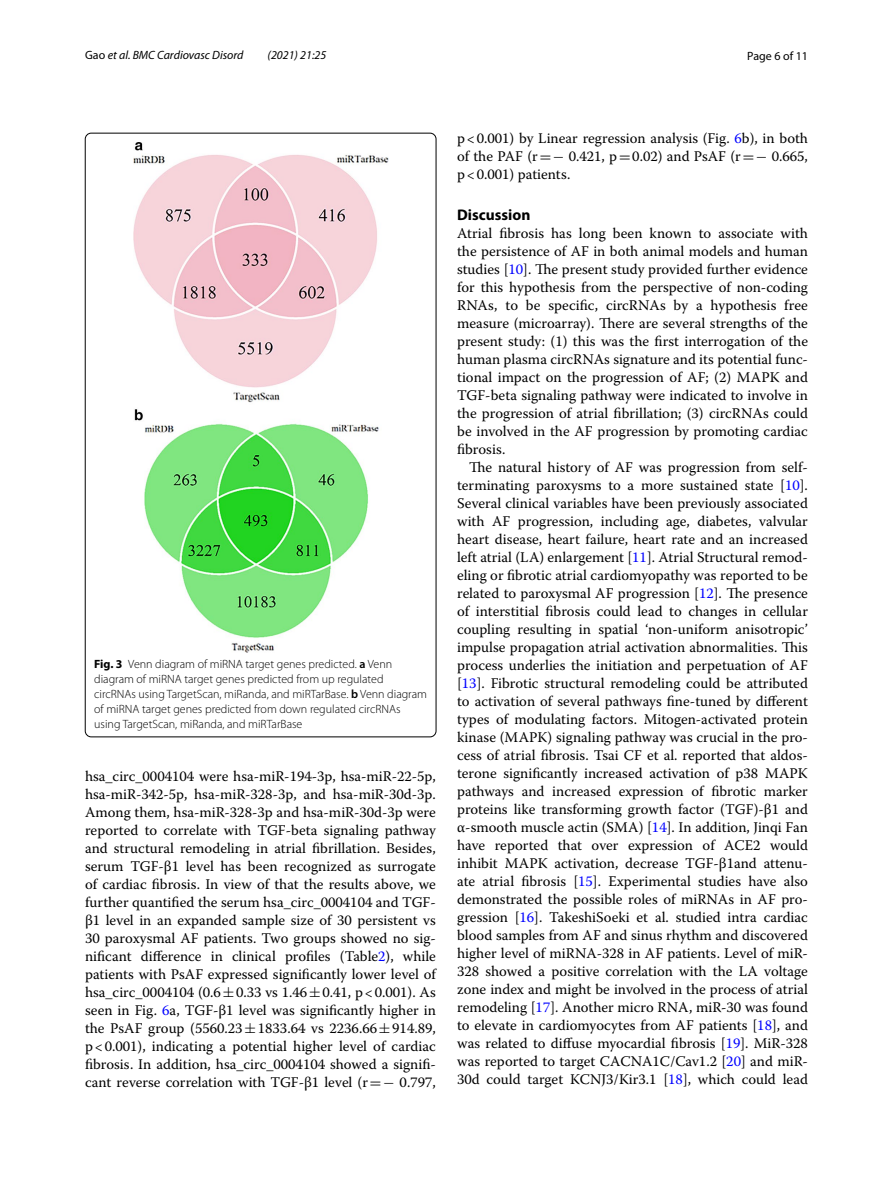
<style>
.page{position:relative;width:893px;height:1187px;background:#fff}
.page>*{position:absolute;margin:0;border:0;box-sizing:border-box;transform-origin:0 0}
.t1{font:700 15.45px "Myriad Pro";color:#000}
.t2{font:14.7px/18px "Warnock Pro";color:#000;text-align:justify}
.t3{font:300 12px/15px "Myriad Pro";color:#000}
.t4{font:italic 12px "Myriad Pro";color:#000}
.t5{font:12px "Myriad Pro";color:#000}
.s1{font-style:normal}
.s2{font-weight:700}
.s3{font-weight:600}
.s4{color:#00f}
.s5{font-family:"MTSY"}
</style>
<div class="page">
<img style="left:133px;top:142px;width:255px;height:510px">
<p class="t4" style="left:85px;top:48px;width:160px"><span class="s1">Gao</span> et al. BMC Cardiovasc Disord</p>
<p class="t4" style="left:268px;top:48px;width:60px">(2021) 21:25</p>
<p class="t5" style="left:747px;top:48px;width:62px">Page 6 of 11</p>
<p class="t3" style="left:94px;top:656px;width:334px"><span class="s2">Fig. 3</span> Venn diagram of miRNA target genes predicted. <span class="s3">a</span> Venn diagram of miRNA target genes predicted from up regulated circRNAs using TargetScan, miRanda, and miRTarBase. <span class="s3">b</span> Venn diagram of miRNA target genes predicted from down regulated circRNAs using TargetScan, miRanda, and miRTarBase</p>
<p class="t2" style="left:85px;top:766px;width:352px">hsa_circ_0004104 were hsa-miR-194-3p, hsa-miR-22-5p, hsa-miR-342-5p, hsa-miR-328-3p, and hsa-miR-30d-3p.<br>Among them, hsa-miR-328-3p and hsa-miR-30d-3p were reported to correlate with TGF-beta signaling pathway and structural remodeling in atrial fibrillation. Besides, serum TGF-β1 level has been recognized as surrogate of cardiac fibrosis. In view of that the results above, we further quantified the serum hsa_circ_0004104 and TGF&shy;β1 level in an expanded sample size of 30 persistent vs 30 paroxysmal AF patients. Two groups showed no sig&shy;nificant difference in clinical profiles (Table<span class="s4">2</span>), while patients with PsAF expressed significantly lower level of hsa_circ_0004104 (0.6<span class="s5">±</span>0.33 vs 1.46<span class="s5">±</span>0.41, p&lt;0.001). As seen in Fig. <span class="s4">6</span>a, TGF-β1 level was significantly higher in the PsAF group (5560.23<span class="s5">±</span>1833.64 vs 2236.66<span class="s5">±</span>914.89, p&lt;0.001), indicating a potential higher level of cardiac fibrosis. In addition, hsa_circ_0004104 showed a signifi&shy;cant reverse correlation with TGF-β1 level (r<span class="s5">=−</span> 0.797,</p>
<p class="t2" style="left:457px;top:128px;width:352px">p&lt;0.001) by Linear regression analysis (Fig. <span class="s4">6</span>b), in both of the PAF (r<span class="s5">=−</span> 0.421, p<span class="s5">=</span>0.02) and PsAF (r<span class="s5">=−</span> 0.665, p&lt;0.001) patients.</p>
<p class="t1" style="left:457px;top:204px;width:75px">Discussion</p>
<p class="t2" style="left:457px;top:224px;width:352px">Atrial fibrosis has long been known to associate with the persistence of AF in both animal models and human studies [<span class="s4">10</span>]. The present study provided further evidence for this hypothesis from the perspective of non-coding RNAs, to be specific, circRNAs by a hypothesis free measure (microarray). There are several strengths of the present study: (1) this was the first interrogation of the human plasma circRNAs signature and its potential func&shy;tional impact on the progression of AF; (2) MAPK and TGF-beta signaling pathway were indicated to involve in the progression of atrial fibrillation; (3) circRNAs could be involved in the AF progression by promoting cardiac fibrosis.</p>
<p class="t2" style="left:457px;top:458px;width:352px;text-indent:12px">The natural history of AF was progression from self&shy;terminating paroxysms to a more sustained state [<span class="s4">10</span>].<br>Several clinical variables have been previously associated with AF progression, including age, diabetes, valvular heart disease, heart failure, heart rate and an increased left atrial (LA) enlargement [<span class="s4">11</span>]. Atrial Structural remod&shy;eling or fibrotic atrial cardiomyopathy was reported to be related to paroxysmal AF progression [<span class="s4">12</span>]. The presence of interstitial fibrosis could lead to changes in cellular coupling resulting in spatial ‘non-uniform anisotropic’ impulse propagation atrial activation abnormalities. This process underlies the initiation and perpetuation of AF [<span class="s4">13</span>]. Fibrotic structural remodeling could be attributed to activation of several pathways fine-tuned by different types of modulating factors. Mitogen-activated protein kinase (MAPK) signaling pathway was crucial in the pro&shy;cess of atrial fibrosis. Tsai CF et al. reported that aldos&shy;terone significantly increased activation of p38 MAPK pathways and increased expression of fibrotic marker proteins like transforming growth factor (TGF)-β1 and α-smooth muscle actin (SMA) [<span class="s4">14</span>]. In addition, Jinqi Fan have reported that over expression of ACE2 would inhibit MAPK activation, decrease TGF-β1and attenu&shy;ate atrial fibrosis [<span class="s4">15</span>]. Experimental studies have also demonstrated the possible roles of miRNAs in AF pro&shy;gression [<span class="s4">16</span>]. TakeshiSoeki et al. studied intra cardiac blood samples from AF and sinus rhythm and discovered higher level of miRNA-328 in AF patients. Level of miR-328 showed a positive correlation with the LA voltage zone index and might be involved in the process of atrial remodeling [<span class="s4">17</span>]. Another micro RNA, miR-30 was found to elevate in cardiomyocytes from AF patients [<span class="s4">18</span>], and was related to diffuse myocardial fibrosis [<span class="s4">19</span>]. MiR-328 was reported to target CACNA1C/Cav1.2 [<span class="s4">20</span>] and miR-30d could target KCNJ3/Kir3.1 [<span class="s4">18</span>], which could lead</p>
</div>
